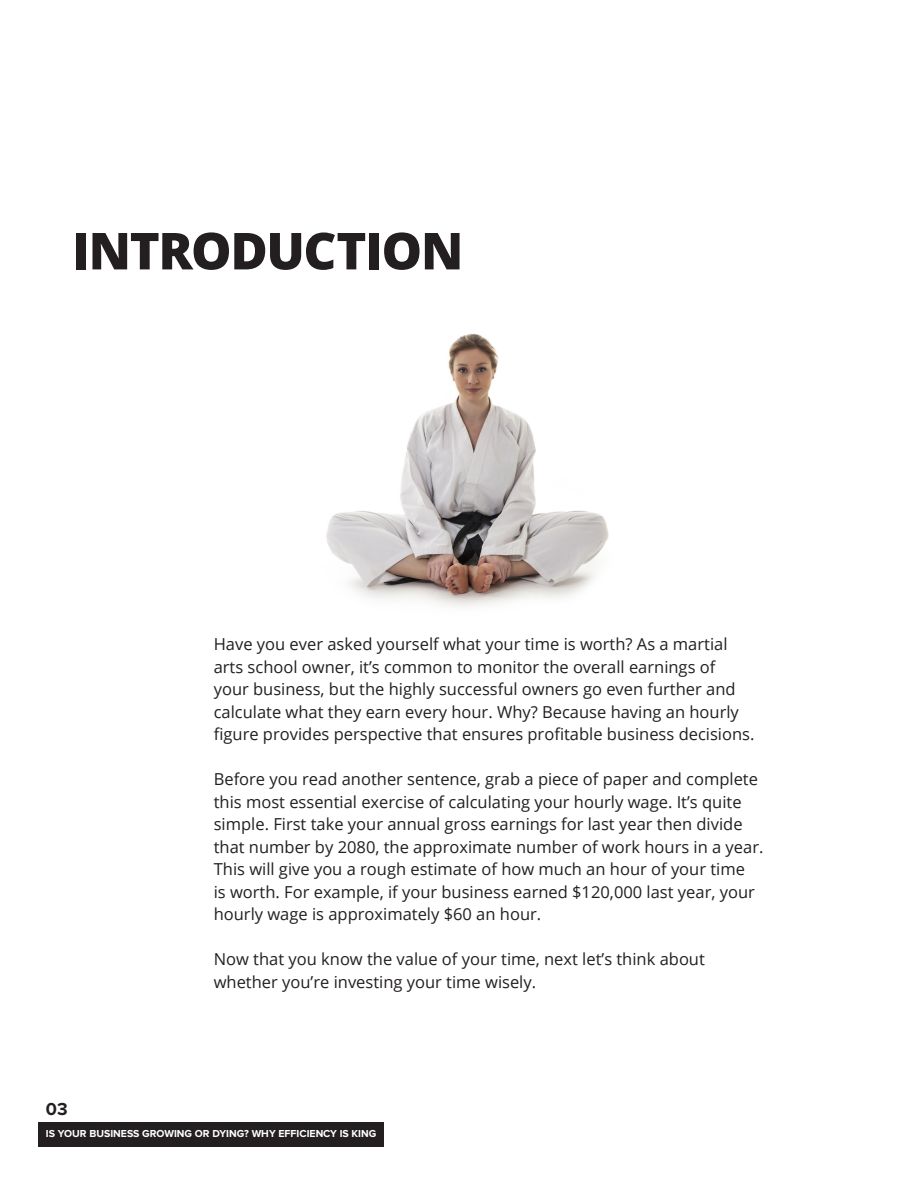
<style>
.page{position:relative;width:918px;height:1188px;background:#fff}
.page>*{position:absolute;margin:0;border:0;box-sizing:border-box;transform-origin:0 0}
.t1{font:800 51px "Open Sans";letter-spacing:-.03em;color:#231f20}
.t2{font:700 18px "Proxima Nova";color:#231f20}
.t3{font:16.5px/22.5px "Open Sans";color:#231f20}
.t4{font:700 10.5px "Proxima Nova";color:#fff}
</style>
<div class="page">
<div style="left:38px;top:1122px;width:346px;height:24px;background:#231f20"></div>
<img style="left:326px;top:333px;width:283px;height:274px">
<p class="t1" style="left:72px;top:212px;width:393px">INTRODUCTION</p>
<p class="t2" style="left:46px;top:1101px;width:23px">03</p>
<p class="t3" style="left:214px;top:632px;width:542px">Have you ever asked yourself what your time is worth? As a martial arts school owner, it’s common to monitor the overall earnings of your business, but the highly successful owners go even further and calculate what they earn every hour. Why? Because having an hourly figure provides perspective that ensures profitable business decisions.</p>
<p class="t3" style="left:214px;top:767px;width:551px">Before you read another sentence, grab a piece of paper and complete this most essential exercise of calculating your hourly wage. It’s quite simple. First take your annual gross earnings for last year then divide that number by 2080, the approximate number of work hours in a year.<br>This will give you a rough estimate of how much an hour of your time<br>is worth. For example, if your business earned $120,000 last year, your hourly wage is approximately $60 an hour.</p>
<p class="t3" style="left:214px;top:947px;width:493px">Now that you know the value of your time, next let’s think about whether you’re investing your time wisely.</p>
<p class="t4" style="left:46px;top:1129px;width:332px">IS YOUR BUSINESS GROWING OR DYING? WHY EFFICIENCY IS KING</p>
</div>
